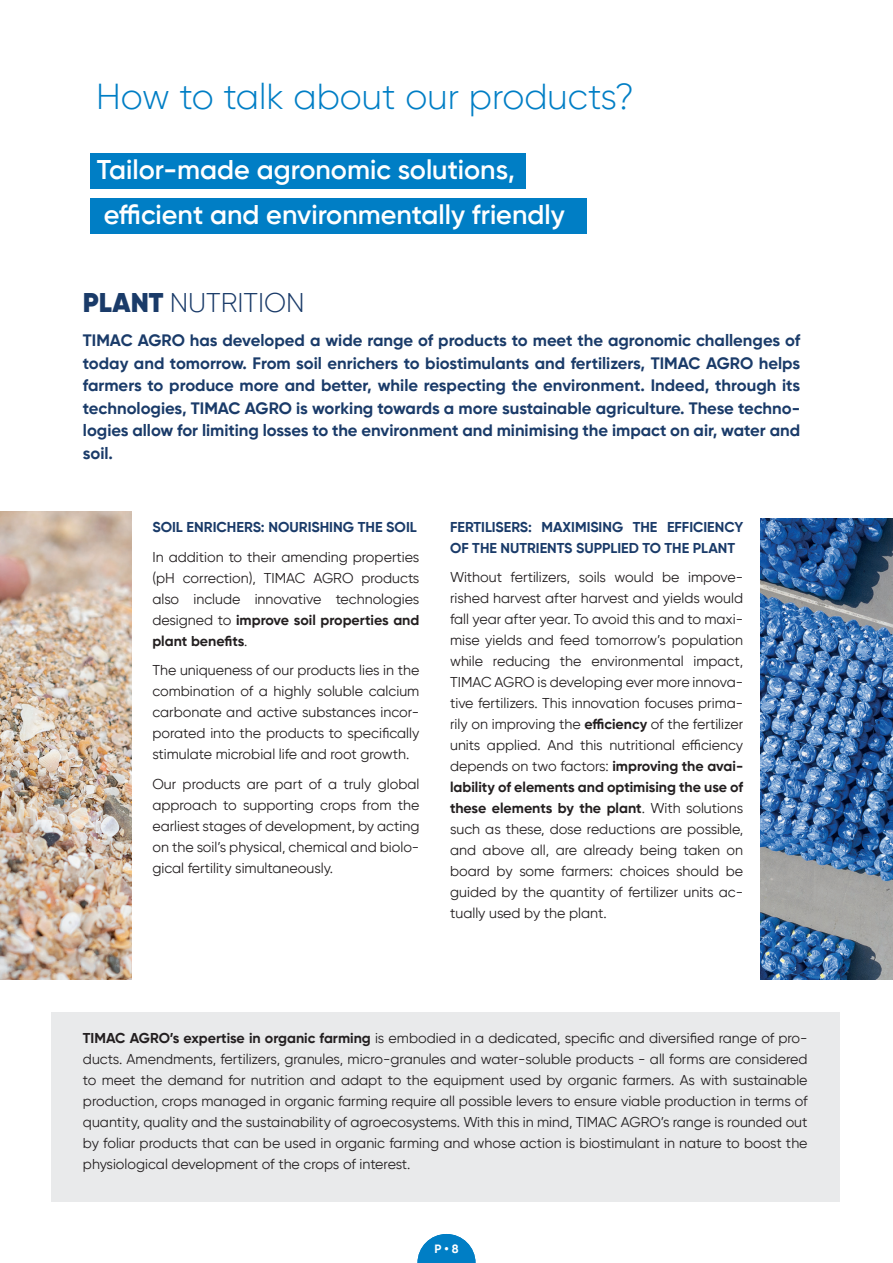
<style>
.page{position:relative;width:893px;height:1263px;background:#fff}
.page>*{position:absolute;margin:0;border:0;box-sizing:border-box;transform-origin:0 0}
.t1{font:300 36px "Gilroy";color:#007ec5}
.t2{font:600 27px "Gilroy";color:#fff}
.t3{font:300 27px "Gilroy";color:#1a3b69}
.t4{font:700 16.5px/22.5px "Gilroy";color:#1a3b69;text-align:justify}
.t5{font:14.25px/21px "Gilroy";color:#231f20;text-align:justify}
.t6{font:700 14.25px/21px "Gilroy";color:#1a3b69}
.t7{font:700 12px "Gilroy";color:#fff}
.s1{font-weight:900}
.s2{font-weight:700}
</style>
<div class="page">
<hr style="left:892px;top:891px;width:1px;height:331px;background:#e9eaeb">
<svg style="left:417px;top:1234px;width:58px;height:29px"></svg>
<div style="left:91px;top:153px;width:435px;height:36px;background:#007ec5"></div>
<div style="left:91px;top:198px;width:496px;height:36px;background:#007ec5"></div>
<div style="left:51px;top:1012px;width:789px;height:189px;background:#e9eaeb"></div>
<img style="left:0;top:511px;width:131px;height:469px">
<img style="left:760px;top:518px;width:133px;height:462px">
<p class="t1" style="left:96px;top:74px;width:539px">How to talk about our products?</p>
<p class="t2" style="left:97px;top:152px;width:420px">Tailor-made agronomic solutions,</p>
<p class="t2" style="left:104px;top:197px;width:463px">efficient and environmentally friendly</p>
<p class="t3" style="left:83px;top:286px;width:223px"><span class="s1">PLANT</span> NUTRITION</p>
<p class="t4" style="left:83px;top:329px;width:719px">TIMAC AGRO has developed a wide range of products to meet the agronomic challenges of today and tomorrow. From soil enrichers to biostimulants and fertilizers, TIMAC AGRO helps farmers to produce more and better, while respecting the environment. Indeed, through its technologies, TIMAC AGRO is working towards a more sustainable agriculture. These techno&shy;logies allow for limiting losses to the environment and minimising the impact on air, water and soil.</p>
<p class="t6" style="left:152px;top:516px;width:266px">SOIL ENRICHERS: NOURISHING THE SOIL</p>
<p class="t5" style="left:152px;top:546px;width:268px">In addition to their amending properties (pH correction), TIMAC AGRO products also include innovative technologies designed to <span class="s2">improve soil properties and plant benefits</span>.</p>
<p class="t5" style="left:152px;top:659px;width:268px">The uniqueness of our products lies in the combination of a highly soluble calcium carbonate and active substances incor&shy;porated into the products to specifically stimulate microbial life and root growth.</p>
<p class="t5" style="left:152px;top:773px;width:268px">Our products are part of a truly global approach to supporting crops from the earliest stages of development, by acting on the soil’s physical, chemical and biolo&shy;gical fertility simultaneously.</p>
<p class="t6" style="left:450px;top:516px;width:295px">FERTILISERS: MAXIMISING THE EFFICIENCY<br>OF THE NUTRIENTS SUPPLIED TO THE PLANT</p>
<p class="t5" style="left:450px;top:566px;width:295px">Without fertilizers, soils would be impove&shy;rished harvest after harvest and yields would fall year after year. To avoid this and to maxi&shy;mise yields and feed tomorrow’s population while reducing the environmental impact, TIMAC AGRO is developing ever more innova&shy;tive fertilizers. This innovation focuses prima&shy;rily on improving the <span class="s2">efficiency</span> of the fertilizer units applied. And this nutritional efficiency depends on two factors: <span class="s2">improving the avai&shy;lability of elements and optimising the use of these elements by the plant</span>. With solutions such as these, dose reductions are possible, and above all, are already being taken on board by some farmers: choices should be guided by the quantity of fertilizer units ac&shy;tually used by the plant.</p>
<p class="t5" style="left:83px;top:1027px;width:726px"><span class="s2">TIMAC AGRO’s expertise in organic farming</span> is embodied in a dedicated, specific and diversified range of pro&shy;ducts. Amendments, fertilizers, granules, micro-granules and water-soluble products - all forms are considered to meet the demand for nutrition and adapt to the equipment used by organic farmers. As with sustainable production, crops managed in organic farming require all possible levers to ensure viable production in terms of quantity, quality and the sustainability of agroecosystems. With this in mind, TIMAC AGRO’s range is rounded out by foliar products that can be used in organic farming and whose action is biostimulant in nature to boost the physiological development of the crops of interest.</p>
<p class="t7" style="left:434px;top:1242px;width:26px">P • 8</p>
</div>
